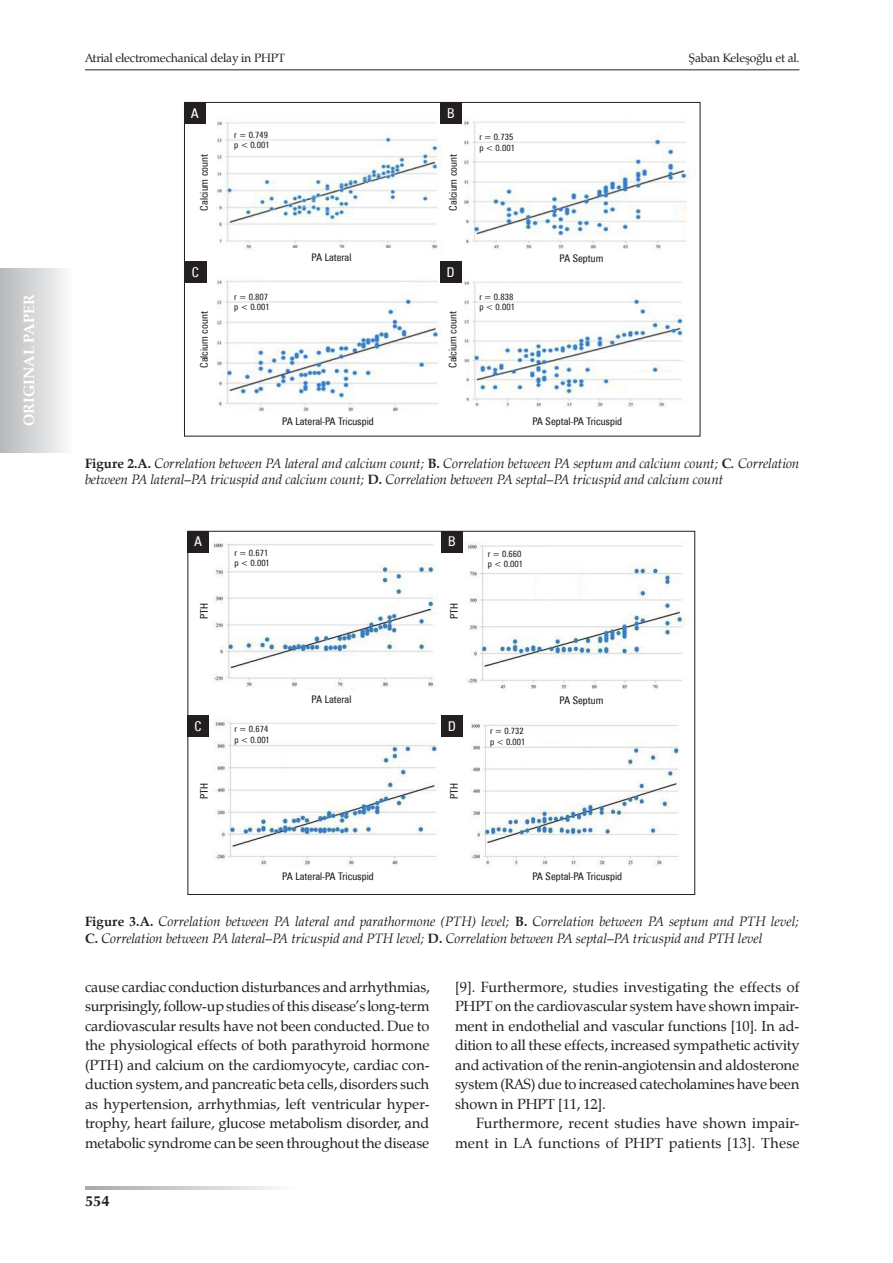
<style>
.page{position:relative;width:893px;height:1263px;background:#fff}
.page>*{position:absolute;margin:0;border:0;box-sizing:border-box;transform-origin:0 0}
.t1{font:700 15px "Zapf Calligr EU";color:#fff}
.t2{font:700 15px "Zapf Humnst EU";color:#231f20}
.t3{font:14.55px/19.5px "Zapf Calligr EU";letter-spacing:-.01em;color:#231f20;text-align:justify}
.t4{font:italic 13.5px/17px "Zapf Calligr EU";color:#231f20}
.t5{font:13.5px "Zurich Cn EU";color:#fff}
.t6{font:12px "Zapf Calligr EU";letter-spacing:-.015em;color:#231f20}
.t7{font:10.5px "Zurich Cn EU";color:#231f20}
.t8{font:9px/10.5px "Zurich Cn EU";color:#231f20}
.s1{font-weight:700;font-style:normal}
.s2{font-weight:700}
</style>
<div class="page">
<svg style="left:85px;top:1186px;width:194px;height:3px"></svg>
<div style="left:0;top:269px;width:73px;height:183px;background:linear-gradient(to right,#b6b8bb,#fbfbfc)"></div>
<hr style="left:85px;top:69px;width:714px;height:1px;background:#231f20">
<img style="left:189px;top:533px;width:501px;height:333px">
<div style="left:518px;top:692px;width:127px;height:17px;background:#fff"></div>
<div style="left:268px;top:691px;width:127px;height:17px;background:#fff"></div>
<div style="left:196px;top:547px;width:17px;height:128px;background:#fff"></div>
<div style="left:445px;top:547px;width:17px;height:128px;background:#fff"></div>
<div style="left:196px;top:727px;width:17px;height:127px;background:#fff"></div>
<div style="left:445px;top:727px;width:17px;height:127px;background:#fff"></div>
<div style="left:187px;top:531px;width:22px;height:21px;background:#231f20"></div>
<div style="left:441px;top:531px;width:21px;height:21px;background:#231f20"></div>
<div style="left:187px;top:715px;width:22px;height:21px;background:#231f20"></div>
<div style="left:441px;top:715px;width:21px;height:21px;background:#231f20"></div>
<div style="left:235px;top:547px;width:62px;height:21px;background:#fff"></div>
<div style="left:488px;top:548px;width:62px;height:21px;background:#fff"></div>
<img style="left:186px;top:104px;width:509px;height:308px">
<div style="left:518px;top:250px;width:127px;height:17px;background:#fff"></div>
<div style="left:268px;top:248px;width:127px;height:17px;background:#fff"></div>
<div style="left:196px;top:119px;width:17px;height:127px;background:#fff"></div>
<div style="left:444px;top:119px;width:17px;height:127px;background:#fff"></div>
<div style="left:196px;top:276px;width:17px;height:127px;background:#fff"></div>
<div style="left:444px;top:276px;width:17px;height:127px;background:#fff"></div>
<div style="left:184px;top:102px;width:21px;height:21px;background:#231f20"></div>
<div style="left:440px;top:102px;width:21px;height:21px;background:#231f20"></div>
<div style="left:185px;top:261px;width:21px;height:21px;background:#231f20"></div>
<div style="left:440px;top:261px;width:21px;height:21px;background:#231f20"></div>
<p class="t1" style="left:20px;top:426px;width:133px;rotate:-90deg">ORIGINAL PAPER</p>
<p class="t6" style="left:85px;top:50px;width:202px">Atrial electromechanical delay in PHPT</p>
<p class="t6" style="left:689px;top:50px;width:112px">Şaban Keleşoğlu et al.</p>
<p class="t5" style="left:191px;top:105px;width:9px">A</p>
<p class="t5" style="left:447px;top:105px;width:9px">B</p>
<p class="t8" style="left:234px;top:129px;width:37px">r = 0.749 p &lt; 0.001</p>
<p class="t8" style="left:479px;top:132px;width:37px">r = 0.735 p &lt; 0.001</p>
<p class="t7" style="left:198px;top:211px;width:58px;rotate:-90deg">Calcium count</p>
<p class="t7" style="left:447px;top:211px;width:58px;rotate:-90deg">Calcium count</p>
<p class="t7" style="left:312px;top:250px;width:41px">PA Lateral</p>
<p class="t7" style="left:560px;top:252px;width:45px">PA Septum</p>
<p class="t5" style="left:192px;top:263px;width:9px">C</p>
<p class="t5" style="left:447px;top:263px;width:9px">D</p>
<p class="t8" style="left:234px;top:291px;width:37px">r = 0.807 p &lt; 0.001</p>
<p class="t8" style="left:479px;top:291px;width:37px">r = 0.838 p &lt; 0.001</p>
<p class="t7" style="left:198px;top:368px;width:58px;rotate:-90deg">Calcium count</p>
<p class="t7" style="left:447px;top:368px;width:58px;rotate:-90deg">Calcium count</p>
<p class="t7" style="left:282px;top:415px;width:93px">PA Lateral-PA Tricuspid</p>
<p class="t7" style="left:532px;top:415px;width:91px">PA Septal-PA Tricuspid</p>
<p class="t4" style="left:85px;top:455px;width:716px"><span class="s1">Figure 2.A.</span> Correlation between PA lateral and calcium count; <span class="s1">B.</span> Correlation between PA septum and calcium count; <span class="s1">C</span><span class="s2">.</span> Correlation between PA lateral–PA tricuspid and calcium count; <span class="s1">D.</span> Correlation between PA septal–PA tricuspid and calcium count</p>
<p class="t5" style="left:194px;top:533px;width:9px">A</p>
<p class="t5" style="left:448px;top:533px;width:9px">B</p>
<p class="t8" style="left:235px;top:547px;width:37px">r = 0.671 p &lt; 0.001</p>
<p class="t8" style="left:488px;top:548px;width:37px">r = 0.660 p &lt; 0.001</p>
<p class="t7" style="left:198px;top:619px;width:18px;rotate:-90deg">PTH</p>
<p class="t7" style="left:448px;top:619px;width:18px;rotate:-90deg">PTH</p>
<p class="t7" style="left:312px;top:693px;width:41px">PA Lateral</p>
<p class="t7" style="left:560px;top:694px;width:45px">PA Septum</p>
<p class="t5" style="left:194px;top:718px;width:9px">C</p>
<p class="t5" style="left:448px;top:718px;width:9px">D</p>
<p class="t8" style="left:235px;top:724px;width:37px">r = 0.674 p &lt; 0.001</p>
<p class="t8" style="left:490px;top:726px;width:37px">r = 0.732 p &lt; 0.001</p>
<p class="t7" style="left:198px;top:799px;width:18px;rotate:-90deg">PTH</p>
<p class="t7" style="left:448px;top:799px;width:18px;rotate:-90deg">PTH</p>
<p class="t7" style="left:282px;top:870px;width:93px">PA Lateral-PA Tricuspid</p>
<p class="t7" style="left:532px;top:870px;width:91px">PA Septal-PA Tricuspid</p>
<p class="t4" style="left:85px;top:913px;width:716px"><span class="s1">Figure 3.A.</span> Correlation between PA lateral and parathormone (PTH) level; <span class="s1">B.</span> Correlation between PA septum and PTH level;<br><span class="s1">C.</span> Correlation between PA lateral–PA tricuspid and PTH level; <span class="s1">D.</span> Correlation between PA septal–PA tricuspid and PTH level</p>
<p class="t3" style="left:85px;top:977px;width:346px">cause cardiac conduction disturbances and arrhythmias, surprisingly, follow-up studies of this disease’s long-term cardiovascular results have not been conducted. Due to the physiological effects of both parathyroid hormone (PTH) and calcium on the cardiomyocyte, cardiac con&shy;duction system, and pancreatic beta cells, disorders such as hypertension, arrhythmias, left ventricular hyper&shy;trophy, heart failure, glucose metabolism disorder, and metabolic syndrome can be seen throughout the disease</p>
<p class="t3" style="left:455px;top:977px;width:346px">[9]. Furthermore, studies investigating the effects of PHPT on the cardiovascular system have shown impair&shy;ment in endothelial and vascular functions [10]. In ad&shy;dition to all these effects, increased sympathetic activity and activation of the renin-angiotensin and aldosterone system (RAS) due to increased catecholamines have been shown in PHPT [11, 12].</p>
<p class="t3" style="left:455px;top:1114px;width:346px;text-align:right">Furthermore, recent studies have shown impair&shy;ment in LA functions of PHPT patients [13]. These</p>
<p class="t2" style="left:85px;top:1191px;width:26px">554</p>
</div>
